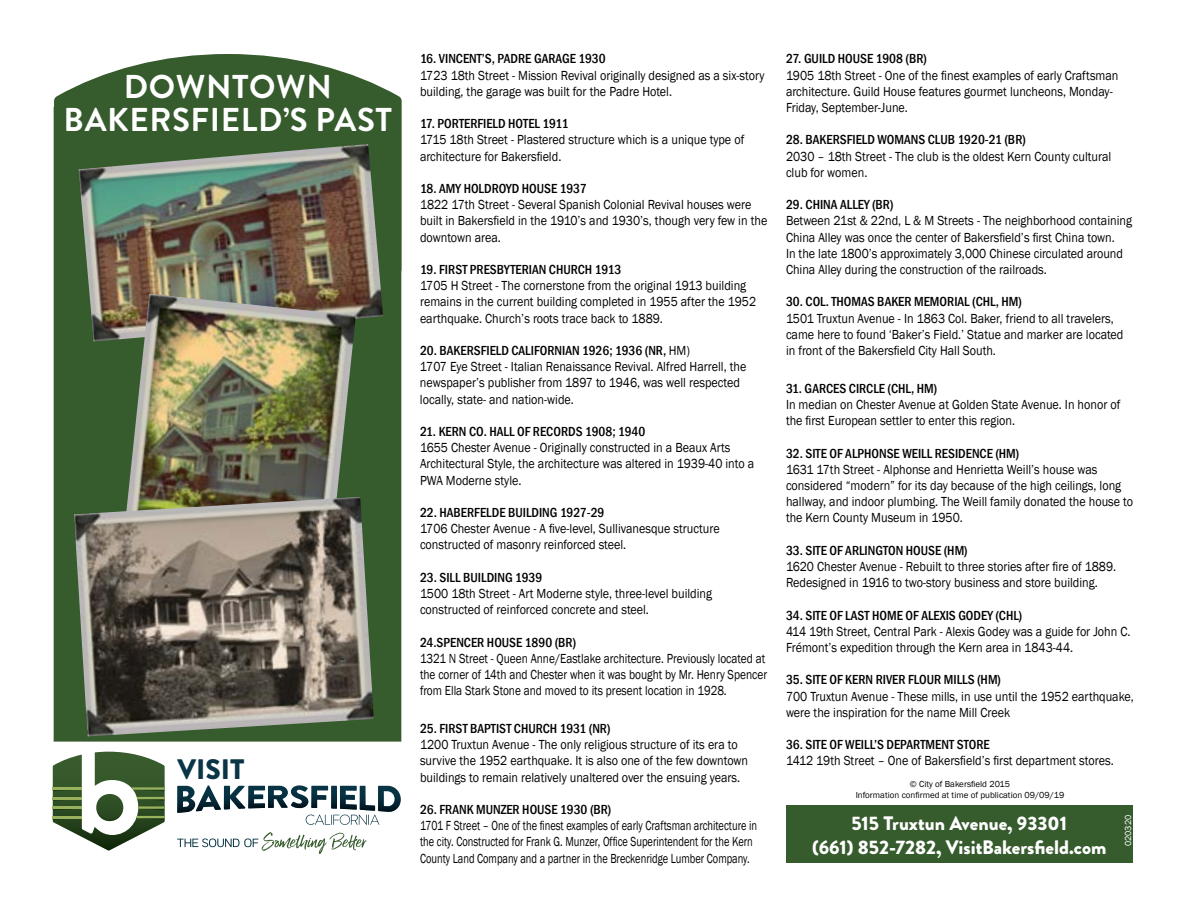
<style>
.page{position:relative;width:1188px;height:918px;background:#fff}
.page>*{position:absolute;margin:0;border:0;box-sizing:border-box;transform-origin:0 0}
.t1{font:700 33px/33px "Brandon Grotesque";letter-spacing:.02em;color:#fff;text-align:center}
.t2{font:900 28.2px "Brandon Grotesque";color:#0a3546}
.t3{font:900 19.5px/23.4px "Brandon Grotesque";color:#fff;text-align:center}
.t4{font:13.5px/16.2px "Franklin Gothic";color:#000;scale:.9 1}
.t5{font:500 condensed 13.5px "Franklin Gothic";color:#000}
.t6{font:13.5px/16.2px "Franklin Gothic";color:#000;scale:.77 1}
.t7{font:13.5px/16.2px "Franklin Gothic";color:#000;scale:.84 1}
.t8{font:9px/10.8px "Franklin Gothic";color:#000;text-align:center}
.t9{font:9px "Franklin Gothic";color:#fff}
.s1{font-weight:500;font-stretch:condensed}
</style>
<div class="page">
<svg style="left:54px;top:54px;width:348px;height:688px;fill:#365b2d"></svg>
<div style="left:787px;top:806px;width:346px;height:57px;background:#365b2d"></div>
<img style="left:79px;top:144px;width:304px;height:198px">
<img style="left:117px;top:294px;width:239px;height:203px">
<img style="left:74px;top:497px;width:300px;height:239px">
<svg style="left:53px;top:752px;width:112px;height:99px"></svg>
<svg style="left:177px;top:785px;width:224px;height:40px"></svg>
<svg style="left:177px;top:832px;width:190px;height:22px"></svg>
<h1 class="t1" style="left:64px;top:71px;width:330px">DOWNTOWN<br>BAKERSFIELD’S PAST</h1>
<h2 class="t2" style="left:177px;top:749px;width:69px">VISIT</h2>
<p class="t5" style="left:420px;top:50px;width:187px">16. VINCENT’S, PADRE GARAGE 1930</p>
<p class="t4" style="left:420px;top:67px;width:384px">1723 18th Street - Mission Revival originally designed as a six-story building, the garage was built for the Padre Hotel.</p>
<p class="t5" style="left:420px;top:115px;width:150px">17. PORTERFIELD HOTEL 1911</p>
<p class="t4" style="left:420px;top:132px;width:362px">1715 18th Street - Plastered structure which is a unique type of architecture for Bakersfield.</p>
<p class="t5" style="left:420px;top:180px;width:168px">18. AMY HOLDROYD HOUSE 1937</p>
<p class="t4" style="left:420px;top:197px;width:387px">1822 17th Street - Several Spanish Colonial Revival houses were built in Bakersfield in the 1910’s and 1930’s, though very few in the downtown area.</p>
<p class="t5" style="left:420px;top:261px;width:203px">19. FIRST PRESBYTERIAN CHURCH 1913</p>
<p class="t4" style="left:420px;top:278px;width:375px">1705 H Street - The cornerstone from the original 1913 building remains in the current building completed in 1955 after the 1952 earthquake. Church’s roots trace back to 1889.</p>
<p class="t4" style="left:420px;top:343px;width:364px"><span class="s1">20. BAKERSFIELD CALIFORNIAN 1926; 1936 (NR,</span> HM)<br>1707 Eye Street - Italian Renaissance Revival. Alfred Harrell, the newspaper’s publisher from 1897 to 1946, was well respected locally, state- and nation-wide.</p>
<p class="t5" style="left:420px;top:423px;width:227px">21. KERN CO. HALL OF RECORDS 1908; 1940</p>
<p class="t4" style="left:420px;top:440px;width:373px">1655 Chester Avenue - Originally constructed in a Beaux Arts<br>Architectural Style, the architecture was altered in 1939-40 into a<br>PWA Moderne style.</p>
<p class="t5" style="left:420px;top:504px;width:186px">22. HABERFELDE BUILDING 1927-29</p>
<p class="t4" style="left:420px;top:521px;width:335px">1706 Chester Avenue - A five-level, Sullivanesque structure constructed of masonry reinforced steel.</p>
<p class="t5" style="left:420px;top:569px;width:124px">23. SILL BUILDING 1939</p>
<p class="t4" style="left:420px;top:586px;width:326px">1500 18th Street - Art Moderne style, three-level building constructed of reinforced concrete and steel.</p>
<p class="t5" style="left:420px;top:633px;width:158px">24.SPENCER HOUSE 1890 (BR)</p>
<p class="t7" style="left:420px;top:651px;width:415px">1321 N Street - Queen Anne/Eastlake architecture. Previously located at the corner of 14th and Chester when it was bought by Mr. Henry Spencer from Ella Stark Stone and moved to its present location in 1928.</p>
<p class="t5" style="left:420px;top:720px;width:192px">25. FIRST BAPTIST CHURCH 1931 (NR)</p>
<p class="t4" style="left:420px;top:737px;width:366px">1200 Truxtun Avenue - The only religious structure of its era to survive the 1952 earthquake. It is also one of the few downtown buildings to remain relatively unaltered over the ensuing years.</p>
<p class="t5" style="left:420px;top:801px;width:193px">26. FRANK MUNZER HOUSE 1930 (BR)</p>
<p class="t6" style="left:420px;top:818px;width:439px">1701 F Street – One of the finest examples of early Craftsman architecture in the city. Constructed for Frank G. Munzer, Office Superintendent for the Kern<br>County Land Company and a partner in the Breckenridge Lumber Company.</p>
<p class="t5" style="left:786px;top:50px;width:142px">27. GUILD HOUSE 1908 (BR)</p>
<p class="t4" style="left:786px;top:67px;width:371px">1905 18th Street - One of the finest examples of early Craftsman architecture. Guild House features gourmet luncheons, Monday-<br>Friday, September-June.</p>
<p class="t5" style="left:786px;top:131px;width:241px">28. BAKERSFIELD WOMANS CLUB 1920-21 (BR)</p>
<p class="t4" style="left:786px;top:148px;width:363px">2030 – 18th Street - The club is the oldest Kern County cultural club for women.</p>
<p class="t5" style="left:786px;top:196px;width:109px">29. CHINA ALLEY (BR)</p>
<p class="t4" style="left:786px;top:213px;width:386px">Between 21st &amp; 22nd, L &amp; M Streets - The neighborhood containing China Alley was once the center of Bakersfield’s first China town.<br>In the late 1800’s approximately 3,000 Chinese circulated around China Alley during the construction of the railroads.</p>
<p class="t5" style="left:786px;top:293px;width:237px">30. COL. THOMAS BAKER MEMORIAL (CHL, HM)</p>
<p class="t4" style="left:786px;top:310px;width:377px">1501 Truxtun Avenue - In 1863 Col. Baker, friend to all travelers, came here to found ‘Baker’s Field.’ Statue and marker are located in front of the Bakersfield City Hall South.</p>
<p class="t5" style="left:786px;top:380px;width:153px">31. GARCES CIRCLE (CHL, HM)</p>
<p class="t4" style="left:786px;top:397px;width:373px">In median on Chester Avenue at Golden State Avenue. In honor of the first European settler to enter this region.</p>
<p class="t5" style="left:786px;top:444px;width:235px">32. SITE OF ALPHONSE WEILL RESIDENCE (HM)</p>
<p class="t4" style="left:786px;top:462px;width:387px">1631 17th Street - Alphonse and Henrietta Weill’s house was considered “modern” for its day because of the high ceilings, long hallway, and indoor plumbing. The Weill family donated the house to the Kern County Museum in 1950.</p>
<p class="t5" style="left:786px;top:542px;width:183px">33. SITE OF ARLINGTON HOUSE (HM)</p>
<p class="t4" style="left:786px;top:559px;width:368px">1620 Chester Avenue - Rebuilt to three stories after fire of 1889.<br>Redesigned in 1916 to two-story business and store building.</p>
<p class="t5" style="left:786px;top:606px;width:238px">34. SITE OF LAST HOME OF ALEXIS GODEY (CHL)</p>
<p class="t4" style="left:786px;top:624px;width:384px">414 19th Street, Central Park - Alexis Godey was a guide for John C.<br>Frémont’s expedition through the Kern area in 1843-44.</p>
<p class="t5" style="left:786px;top:671px;width:217px">35. SITE OF KERN RIVER FLOUR MILLS (HM)</p>
<p class="t4" style="left:786px;top:688px;width:388px">700 Truxtun Avenue - These mills, in use until the 1952 earthquake, were the inspiration for the name Mill Creek</p>
<p class="t5" style="left:786px;top:736px;width:205px">36. SITE OF WEILL’S DEPARTMENT STORE</p>
<p class="t4" style="left:786px;top:753px;width:366px">1412 19th Street – One of Bakersfield’s first department stores.</p>
<p class="t8" style="left:856px;top:779px;width:210px">© City of Bakersfield 2015<br>Information confirmed at time of publication 09/09/19</p>
<h3 class="t3" style="left:812px;top:812px;width:296px">515 Truxtun Avenue, 93301<br>(661) 852-7282, VisitBakersfield.com</h3>
<p class="t9" style="left:1122px;top:846px;width:33px;rotate:-90deg">020320</p>
</div>
